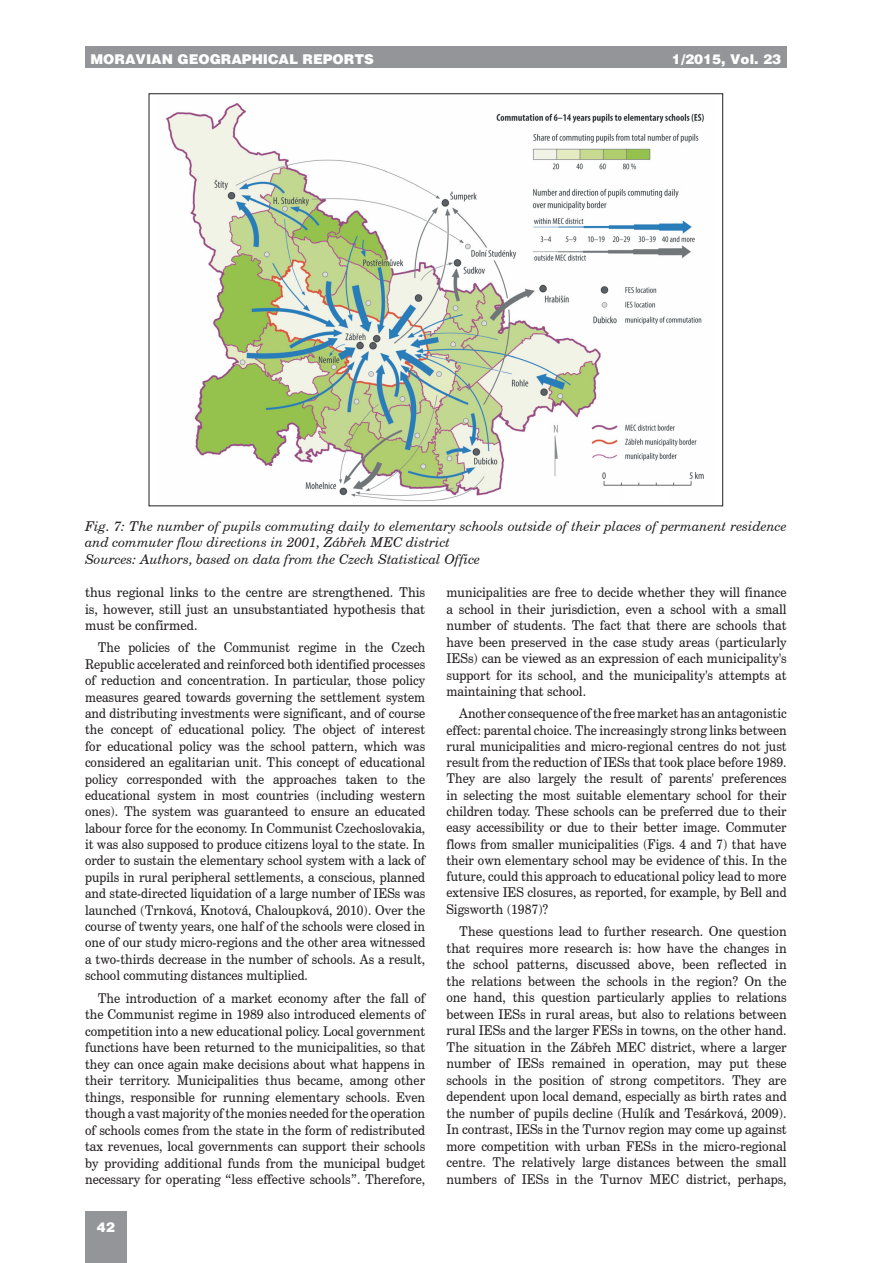
<style>
.page{position:relative;width:893px;height:1263px;background:#fff}
.page>*{position:absolute;margin:0;border:0;box-sizing:border-box;transform-origin:0 0}
.MGR-NEW-basictext{font:13.5px/16.5px "Century Schoolbook CE";color:#231f20;text-align:justify;scale:.93 1}
.MGR-NEW-basictext-2{font:13.5px/16.4px "Century Schoolbook CE";color:#231f20;text-align:justify;scale:.92 1}
.MGR-popisobrazku{font:italic 13.5px/16.2px "Century Schoolbook CE";color:#231f20}
.MGR-NEW-basictext-3{font:13.5px/16.5px "Century Schoolbook CE";color:#231f20;text-align:justify;scale:.95 1}
.t1{font:900 13.5px "Switzerland";color:#fff}
</style>
<div class="page">
<div style="left:85px;top:47px;width:702px;height:21px;background:#939598"></div>
<div style="left:85px;top:1212px;width:42px;height:51px;background:#939598"></div>
<img style="left:166px;top:103px;width:538px;height:399px">
<p class="t1" style="left:91px;top:51px;width:285px">MORAVIAN GEOGRAPHICAL REPORTS</p>
<p class="t1" style="left:672px;top:51px;width:111px">1/2015, Vol. 23</p>
<p class="MGR-popisobrazku" style="left:85px;top:518px;width:703px">Fig. 7: The number of pupils commuting daily to elementary schools outside of their places of permanent residence and commuter flow directions in 2001, Zábřeh MEC district</p>
<p class="MGR-popisobrazku" style="left:85px;top:550px;width:397px">Sources: Authors, based on data from the Czech Statistical Office</p>
<p class="MGR-NEW-basictext-3" style="left:85px;top:584px;width:360px">thus regional links to the centre are strengthened. This is, however, still just an unsubstantiated hypothesis that must be confirmed.</p>
<p class="MGR-NEW-basictext-2" style="left:85px;top:639px;width:371px;text-indent:13px">The policies of the Communist regime in the Czech Republic accelerated and reinforced both identified processes of reduction and concentration. In particular, those policy measures geared towards governing the settlement system and distributing investments were significant, and of course the concept of educational policy. The object of interest for educational policy was the school pattern, which was considered an egalitarian unit. This concept of educational policy corresponded with the approaches taken to the educational system in most countries (including western ones). The system was guaranteed to ensure an educated labour force for the economy. In Communist Czechoslovakia, it was also supposed to produce citizens loyal to the state. In order to sustain the elementary school system with a lack of pupils in rural peripheral settlements, a conscious, planned and state-directed liquidation of a large number of IESs was launched (Trnková, Knotová, Chaloupková, 2010). Over the course of twenty years, one half of the schools were closed in one of our study micro-regions and the other area witnessed a two-thirds decrease in the number of schools. As a result, school commuting distances multiplied.</p>
<p class="MGR-NEW-basictext" style="left:85px;top:989px;width:367px;text-indent:13px">The introduction of a market economy after the fall of the Communist regime in 1989 also introduced elements of competition into a new educational policy. Local government functions have been returned to the municipalities, so that they can once again make decisions about what happens in their territory. Municipalities thus became, among other things, responsible for running elementary schools. Even though a vast majority of the monies needed for the operation of schools comes from the state in the form of redistributed tax revenues, local governments can support their schools by providing additional funds from the municipal budget necessary for operating “less effective schools”. Therefore,</p>
<p class="MGR-NEW-basictext" style="left:446px;top:584px;width:367px">municipalities are free to decide whether they will finance a school in their jurisdiction, even a school with a small number of students. The fact that there are schools that have been preserved in the case study areas (particularly IESs) can be viewed as an expression of each municipality's support for its school, and the municipality's attempts at maintaining that school.</p>
<p class="MGR-NEW-basictext-2" style="left:446px;top:705px;width:371px;text-indent:13px">Another consequence of the free market has an antagonistic effect: parental choice. The increasingly strong links between rural municipalities and micro-regional centres do not just result from the reduction of IESs that took place before 1989.<br>They are also largely the result of parents' preferences in selecting the most suitable elementary school for their children today. These schools can be preferred due to their easy accessibility or due to their better image. Commuter flows from smaller municipalities (Figs. 4 and 7) that have their own elementary school may be evidence of this. In the future, could this approach to educational policy lead to more extensive IES closures, as reported, for example, by Bell and Sigsworth (1987)?</p>
<p class="MGR-NEW-basictext" style="left:446px;top:923px;width:367px;text-indent:13px">These questions lead to further research. One question that requires more research is: how have the changes in the school patterns, discussed above, been reflected in the relations between the schools in the region? On the one hand, this question particularly applies to relations between IESs in rural areas, but also to relations between rural IESs and the larger FESs in towns, on the other hand.<br>The situation in the Zábřeh MEC district, where a larger number of IESs remained in operation, may put these schools in the position of strong competitors. They are dependent upon local demand, especially as birth rates and the number of pupils decline (Hulík and Tesárková, 2009).<br>In contrast, IESs in the Turnov region may come up against more competition with urban FESs in the micro-regional centre. The relatively large distances between the small numbers of IESs in the Turnov MEC district, perhaps,</p>
<p class="t1" style="left:97px;top:1219px;width:20px">42</p>
</div>
